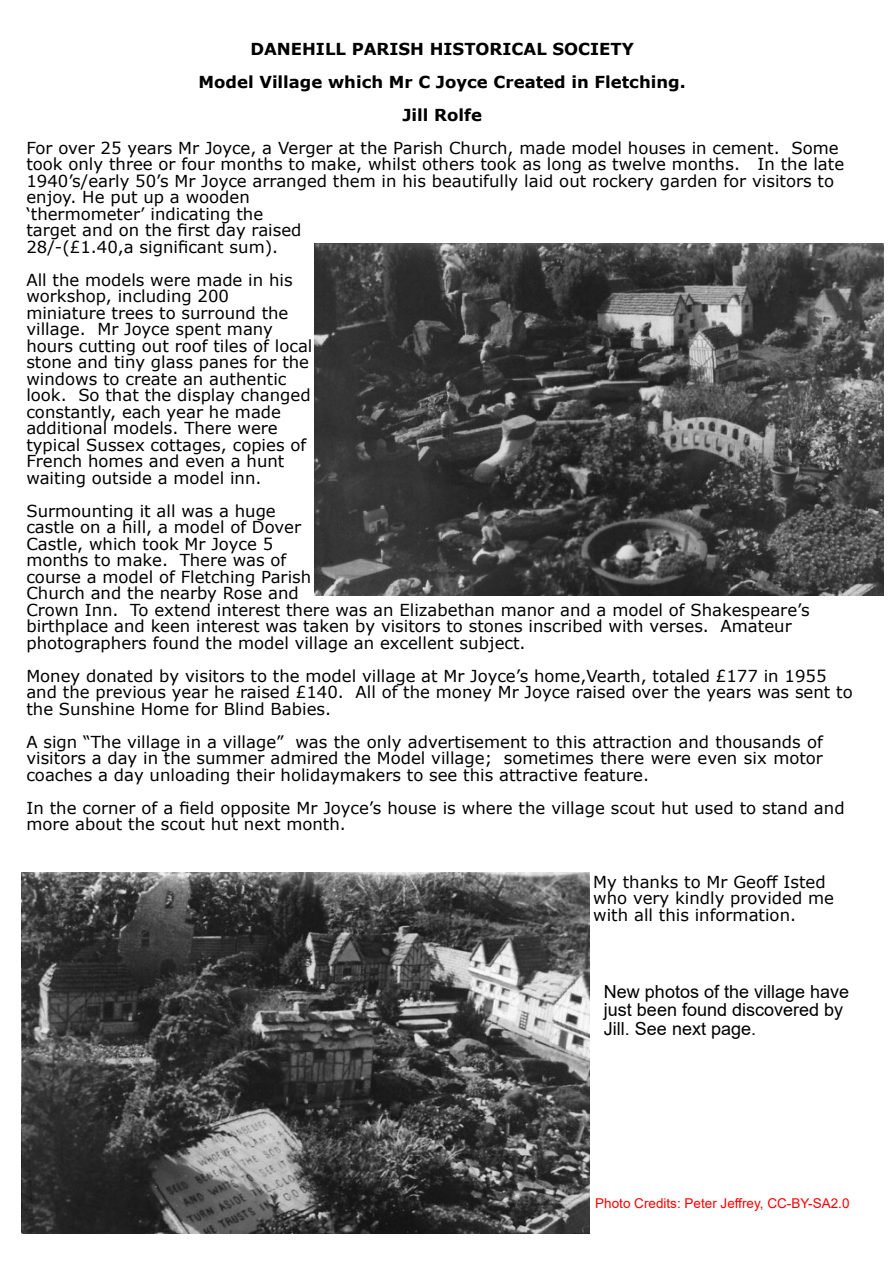
<style>
.page{position:relative;width:894px;height:1263px;background:#fff}
.page>*{position:absolute;margin:0;border:0;box-sizing:border-box;transform-origin:0 0}
.t1{font:18px/18.6px "Arial";color:#000}
.t2{font:16.5px/16.5px "Verdana";color:#000}
.t3{font:700 16.5px/33px "Verdana";color:#000;text-align:center}
.t4{font:13.5px "Arial";color:#f00}
</style>
<div class="page">
<img style="left:314px;top:244px;width:568px;height:351px">
<img style="left:22px;top:872px;width:566px;height:361px">
<p class="t3" style="left:198px;top:34px;width:488px">DANEHILL PARISH HISTORICAL SOCIETY<br>Model Village which Mr C Joyce Created in Fletching.<br>Jill Rolfe</p>
<p class="t2" style="left:26px;top:141px;width:819px">For over 25 years Mr Joyce, a Verger at the Parish Church, made model houses in cement. Some took only three or four months to make, whilst others took as long as twelve months. In the late 1940’s/early 50’s Mr Joyce arranged them in his beautifully laid out rockery garden for visitors to enjoy. He put up a wooden<br>‘thermometer’ indicating the<br>target and on the first day raised<br>28/-(£1.40,a significant sum).</p>
<p class="t2" style="left:26px;top:273px;width:287px">All the models were made in his workshop, including 200 miniature trees to surround the village. Mr Joyce spent many hours cutting out roof tiles of local stone and tiny glass panes for the windows to create an authentic look. So that the display changed constantly, each year he made additional models. There were typical Sussex cottages, copies of<br>French homes and even a hunt waiting outside a model inn.</p>
<p class="t2" style="left:26px;top:504px;width:784px">Surmounting it all was a huge<br>castle on a hill, a model of Dover<br>Castle, which took Mr Joyce 5<br>months to make. There was of<br>course a model of Fletching Parish<br>Church and the nearby Rose and<br>Crown Inn. To extend interest there was an Elizabethan manor and a model of Shakespeare’s birthplace and keen interest was taken by visitors to stones inscribed with verses. Amateur photographers found the model village an excellent subject.</p>
<p class="t2" style="left:26px;top:669px;width:827px">Money donated by visitors to the model village at Mr Joyce’s home,Vearth, totaled £177 in 1955 and the previous year he raised £140. All of the money Mr Joyce raised over the years was sent to the Sunshine Home for Blind Babies.</p>
<p class="t2" style="left:26px;top:735px;width:797px;text-align:justify">A sign “The village in a village” was the only advertisement to this attraction and thousands of visitors a day in the summer admired the Model village; sometimes there were even six motor coaches a day unloading their holidaymakers to see this attractive feature.</p>
<p class="t2" style="left:26px;top:801px;width:819px">In the corner of a field opposite Mr Joyce’s house is where the village scout hut used to stand and more about the scout hut next month.</p>
<p class="t2" style="left:593px;top:875px;width:242px">My thanks to Mr Geoff Isted who very kindly provided me with all this information.</p>
<p class="t1" style="left:603px;top:984px;width:247px">New photos of the village have just been found discovered by<br>Jill. See next page.</p>
<p class="t4" style="left:595px;top:1198px;width:256px">Photo Credits: Peter Jeffrey, CC-BY-SA2.0</p>
</div>
